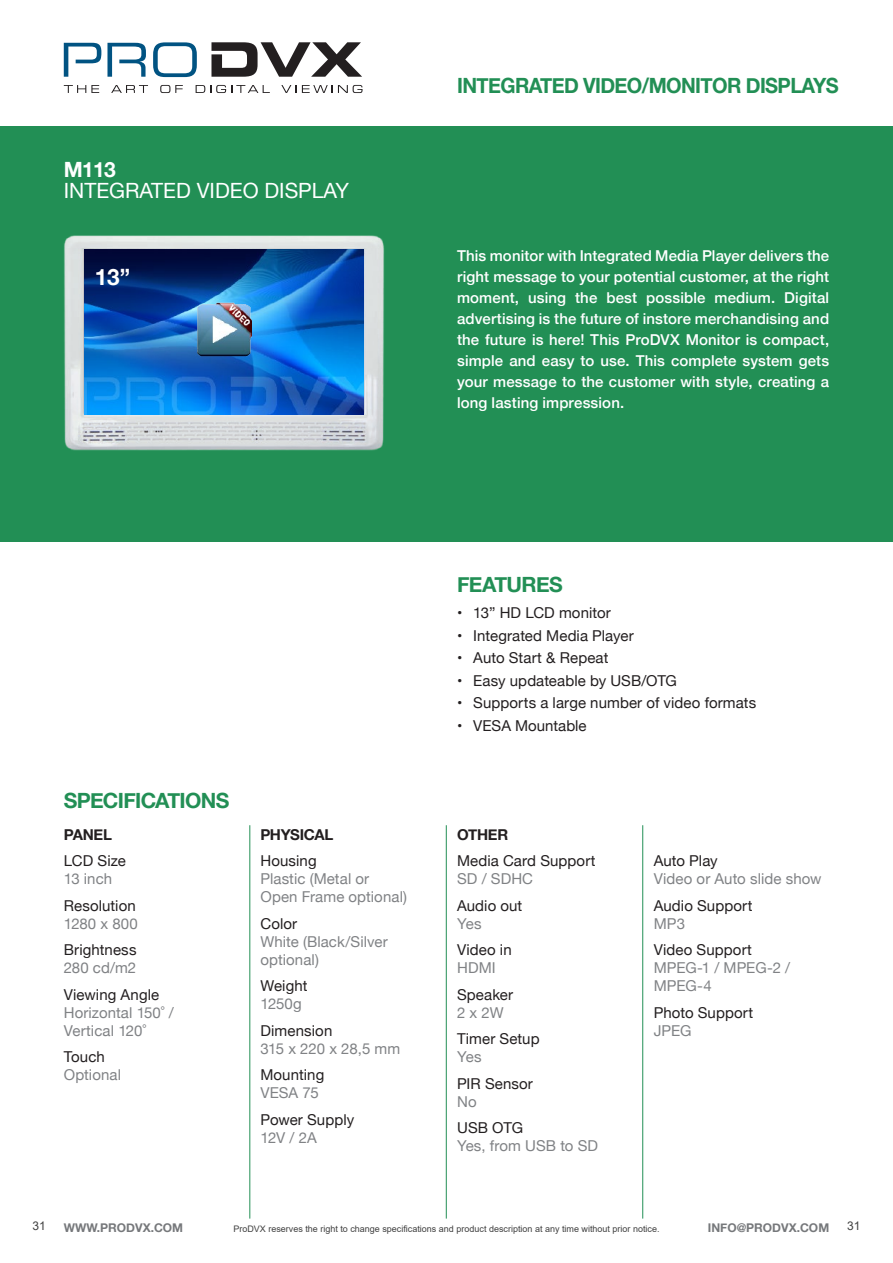
<style>
.page{position:relative;width:893px;height:1263px;background:#fff}
.page>*{position:absolute;margin:0;border:0;box-sizing:border-box;transform-origin:0 0}
.t1{font:700 22.5px "Helvetica Neue";color:#fff}
.t2{font:700 21px "Helvetica Neue";letter-spacing:-.03em;color:#228f55;scale:.95 1}
.t3{font:700 21px "Helvetica Neue";letter-spacing:-.03em;color:#228f55}
.t4{font:21px "Helvetica Neue";color:#fff}
.t5{font:700 21px "Helvetica Neue";color:#fff}
.t6{font:500 15px/21px "Helvetica Neue";letter-spacing:.01em;color:#fff;text-align:justify}
.t7{font:15px "Helvetica Neue";letter-spacing:.005em;color:#231f20}
.t8{font:15px/18px "Helvetica Neue";letter-spacing:.005em;color:#808285}
.t9{font:700 15px "Helvetica Neue";letter-spacing:-.02em;color:#231f20}
.t10{font:700 12px "Helvetica Neue";color:#76787b}
.t11{font:12px "Arial";color:#404040}
.t12{font:9px "Arial";color:#404040}
</style>
<div class="page">
<hr style="left:249px;top:825px;width:1px;height:393px;background:#228f55">
<hr style="left:446px;top:825px;width:1px;height:393px;background:#228f55">
<hr style="left:642px;top:825px;width:1px;height:393px;background:#228f55">
<svg style="left:153px;top:42px;width:44px;height:35px"></svg>
<svg style="left:211px;top:42px;width:151px;height:35px"></svg>
<svg style="left:64px;top:43px;width:37px;height:34px"></svg>
<svg style="left:107px;top:43px;width:39px;height:34px"></svg>
<svg style="left:64px;top:85px;width:35px;height:8px"></svg>
<svg style="left:111px;top:85px;width:37px;height:8px"></svg>
<svg style="left:160px;top:85px;width:23px;height:8px"></svg>
<svg style="left:196px;top:85px;width:74px;height:8px"></svg>
<svg style="left:281px;top:85px;width:82px;height:8px"></svg>
<div style="left:0;top:127px;width:893px;height:415px;background:#228f55"></div>
<img style="left:64px;top:235px;width:321px;height:216px">
<img style="left:84px;top:250px;width:279px;height:164px">
<img style="left:196px;top:303px;width:55px;height:55px">
<h2 class="t5" style="left:64px;top:153px;width:54px">M113</h2>
<h2 class="t4" style="left:64px;top:175px;width:287px">INTEGRATED VIDEO DISPLAY</h2>
<h1 class="t1" style="left:95px;top:259px;width:37px">13”</h1>
<h2 class="t2" style="left:457px;top:69px;width:403px">INTEGRATED VIDEO/MONITOR DISPLAYS</h2>
<p class="t6" style="left:457px;top:244px;width:374px">This monitor with Integrated Media Player delivers the right message to your potential customer, at the right moment, using the best possible medium. Digital advertising is the future of instore merchandising and the future is here! This ProDVX Monitor is compact, simple and easy to use. This complete system gets your message to the customer with style, creating a long lasting impression.</p>
<h2 class="t3" style="left:64px;top:784px;width:167px">SPECIFICATIONS</h2>
<p class="t9" style="left:64px;top:822px;width:50px">PANEL</p>
<p class="t7" style="left:64px;top:850px;width:64px">LCD Size</p>
<p class="t8" style="left:64px;top:871px;width:50px">13 inch</p>
<p class="t7" style="left:64px;top:894px;width:74px">Resolution</p>
<p class="t8" style="left:64px;top:915px;width:76px">1280 x 800</p>
<p class="t7" style="left:64px;top:939px;width:74px">Brightness</p>
<p class="t8" style="left:64px;top:960px;width:74px">280 cd/m2</p>
<p class="t7" style="left:64px;top:983px;width:97px">Viewing Angle</p>
<p class="t8" style="left:64px;top:1004px;width:111px">Horizontal 150˚ /<br>Vertical 120˚</p>
<p class="t7" style="left:64px;top:1046px;width:43px">Touch</p>
<p class="t8" style="left:64px;top:1067px;width:59px">Optional</p>
<p class="t9" style="left:260px;top:822px;width:74px">PHYSICAL</p>
<p class="t7" style="left:260px;top:850px;width:58px">Housing</p>
<p class="t8" style="left:260px;top:871px;width:148px">Plastic (Metal or<br>Open Frame optional)</p>
<p class="t7" style="left:260px;top:912px;width:38px">Color</p>
<p class="t8" style="left:260px;top:933px;width:129px">White (Black/Silver optional)</p>
<p class="t7" style="left:260px;top:975px;width:49px">Weight</p>
<p class="t8" style="left:260px;top:996px;width:43px">1250g</p>
<p class="t7" style="left:260px;top:1019px;width:73px">Dimension</p>
<p class="t8" style="left:260px;top:1040px;width:141px">315 x 220 x 28,5 mm</p>
<p class="t7" style="left:260px;top:1064px;width:65px">Mounting</p>
<p class="t8" style="left:260px;top:1085px;width:60px">VESA 75</p>
<p class="t7" style="left:260px;top:1108px;width:95px">Power Supply</p>
<p class="t8" style="left:260px;top:1129px;width:58px">12V / 2A</p>
<h2 class="t3" style="left:457px;top:568px;width:107px">FEATURES</h2>
<p class="t7" style="left:457px;top:602px;width:155px">• 13” HD LCD monitor</p>
<p class="t7" style="left:457px;top:624px;width:178px">• Integrated Media Player</p>
<p class="t7" style="left:457px;top:647px;width:153px">• Auto Start &amp; Repeat</p>
<p class="t7" style="left:457px;top:669px;width:221px">• Easy updateable by USB/OTG</p>
<p class="t7" style="left:457px;top:692px;width:301px">• Supports a large number of video formats</p>
<p class="t7" style="left:457px;top:714px;width:131px">• VESA Mountable</p>
<p class="t9" style="left:457px;top:822px;width:53px">OTHER</p>
<p class="t7" style="left:457px;top:850px;width:140px">Media Card Support</p>
<p class="t8" style="left:457px;top:871px;width:78px">SD / SDHC</p>
<p class="t7" style="left:457px;top:894px;width:67px">Audio out</p>
<p class="t8" style="left:457px;top:915px;width:26px">Yes</p>
<p class="t7" style="left:457px;top:939px;width:56px">Video in</p>
<p class="t8" style="left:457px;top:960px;width:40px">HDMI</p>
<p class="t7" style="left:457px;top:983px;width:58px">Speaker</p>
<p class="t8" style="left:457px;top:1004px;width:48px">2 x 2W</p>
<p class="t7" style="left:457px;top:1028px;width:84px">Timer Setup</p>
<p class="t8" style="left:457px;top:1049px;width:26px">Yes</p>
<p class="t7" style="left:457px;top:1072px;width:77px">PIR Sensor</p>
<p class="t8" style="left:457px;top:1093px;width:21px">No</p>
<p class="t7" style="left:457px;top:1117px;width:67px">USB OTG</p>
<p class="t8" style="left:457px;top:1138px;width:142px">Yes, from USB to SD</p>
<p class="t7" style="left:654px;top:850px;width:65px">Auto Play</p>
<p class="t8" style="left:654px;top:871px;width:169px">Video or Auto slide show</p>
<p class="t7" style="left:654px;top:894px;width:100px">Audio Support</p>
<p class="t8" style="left:654px;top:915px;width:33px">MP3</p>
<p class="t7" style="left:654px;top:939px;width:100px">Video Support</p>
<p class="t8" style="left:654px;top:960px;width:138px">MPEG-1 / MPEG-2 /<br>MPEG-4</p>
<p class="t7" style="left:654px;top:1001px;width:101px">Photo Support</p>
<p class="t8" style="left:654px;top:1022px;width:39px">JPEG</p>
<p class="t11" style="left:32px;top:1218px;width:15px">31</p>
<p class="t12" style="left:233px;top:1223px;width:428px">ProDVX reserves the right to change specifications and product description at any time without prior notice.</p>
<p class="t11" style="left:847px;top:1218px;width:15px">31</p>
<p class="t10" style="left:64px;top:1218px;width:121px">WWW.PRODVX.COM</p>
<p class="t10" style="left:708px;top:1218px;width:123px">INFO@PRODVX.COM</p>
</div>
